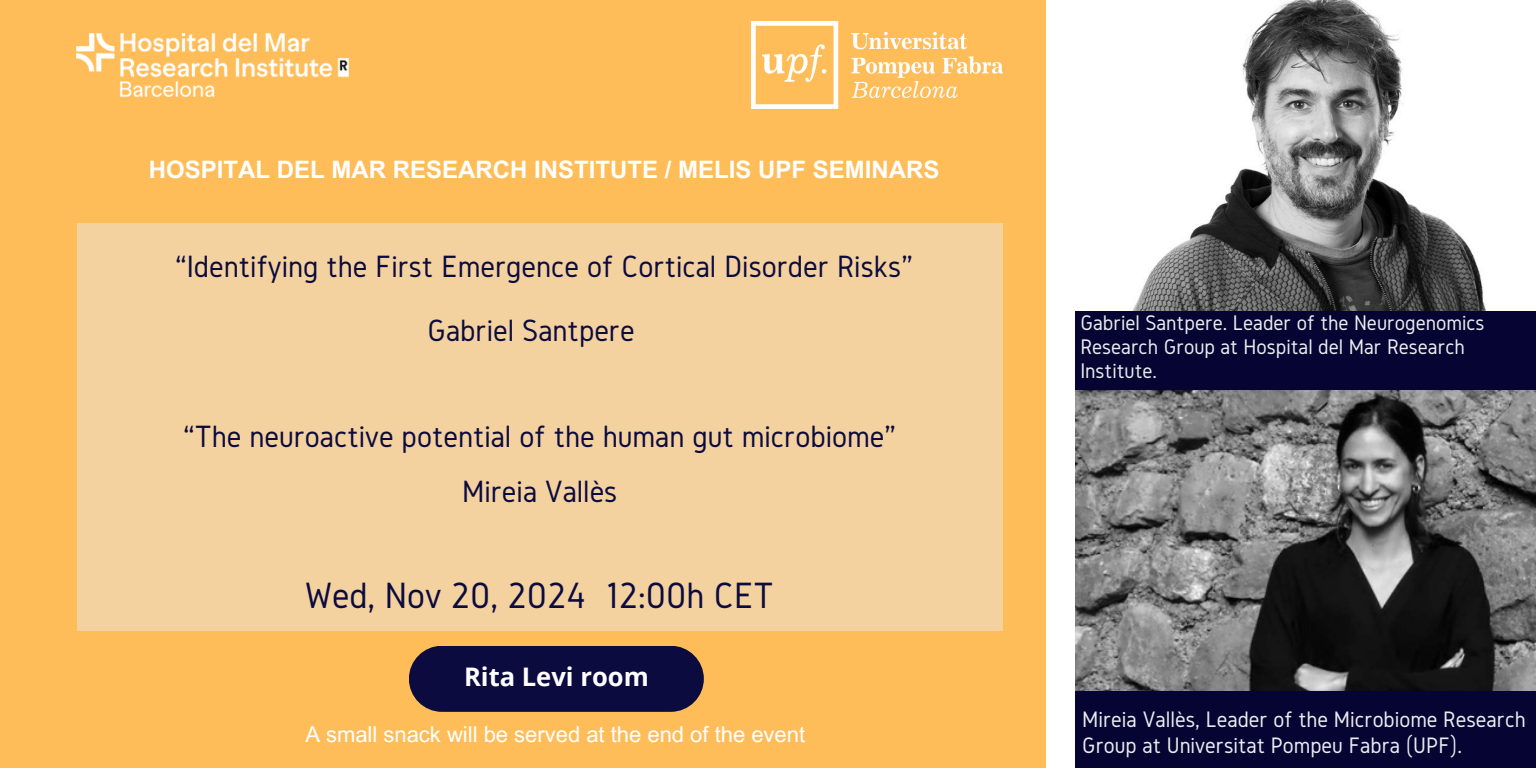
<style>
.page{position:relative;width:1536px;height:768px;background:#ffbd59}
.page>*{position:absolute;margin:0;border:0;box-sizing:border-box;transform-origin:0 0}
.t1{font:38px "Gidole";color:#0c0b40}
.t2{font:32px "Gidole";color:#0c0b40}
.t3{font:700 25.6px "Open Sans";color:#fff}
.t4{font:700 24px "Arial MT Pro";color:#fff}
.t5{font:23.2px/25.6px "Gidole";color:#e9ecef}
.t6{font:22px/24px "Gidole";color:#e9ecef}
.t7{font:22px "Arial MT Pro";color:#fff}
</style>
<div class="page">
<div style="left:77px;top:223px;width:925px;height:408px;background:#f4d29f"></div>
<div style="left:1046px;top:0;width:28px;height:768px;background:#fff"></div>
<div style="left:409px;top:646px;width:295px;height:66px;background:#0c0b40;border-radius:33px"></div>
<img style="left:77px;top:34px;width:271px;height:63px">
<img style="left:1075px;top:390px;width:461px;height:301px">
<div style="left:1075px;top:310px;width:461px;height:80px;background:#050432"></div>
<div style="left:1075px;top:691px;width:461px;height:77px;background:#050432"></div>
<img style="left:752px;top:22px;width:250px;height:87px">
<img style="left:1080px;top:0;width:456px;height:310px">
<p class="t4" style="left:149px;top:161px;width:792px">HOSPITAL DEL MAR RESEARCH INSTITUTE / MELIS UPF SEMINARS</p>
<h2 class="t2" style="left:175px;top:248px;width:739px">“Identifying the First Emergence of Cortical Disorder Risks”</h2>
<h4 class="t2" style="left:428px;top:313px;width:209px">Gabriel Santpere</h4>
<h1 class="t2" style="left:183px;top:419px;width:714px">“The neuroactive potential of the human gut microbiome”</h1>
<h2 class="t2" style="left:462px;top:473px;width:157px">Mireia Vallès</h2>
<p class="t1" style="left:305px;top:574px;width:470px">Wed, Nov 20, 2024 12:00h CET</p>
<h2 class="t3" style="left:464px;top:659px;width:186px">Rita Levi room</h2>
<h5 class="t7" style="left:305px;top:726px;width:501px">A small snack will be served at the end of the event</h5>
<h3 class="t6" style="left:1080px;top:311px;width:406px">Gabriel Santpere. Leader of the Neurogenomics<br>Research Group at Hospital del Mar Research<br>Institute.</h3>
<h2 class="t5" style="left:1082px;top:707px;width:445px">Mireia Vallès, Leader of the Microbiome Research<br>Group at Universitat Pompeu Fabra (UPF).</h2>
</div>
